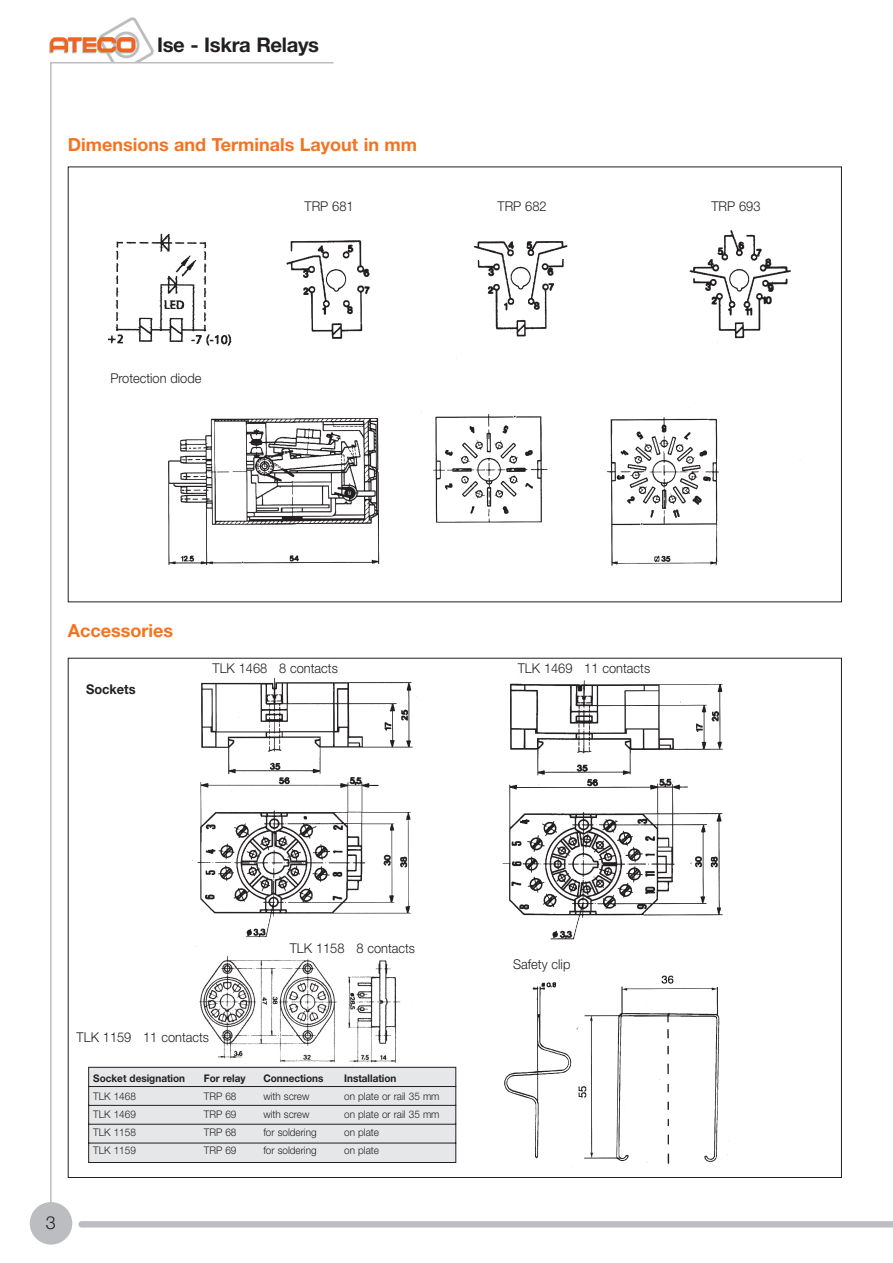
<style>
.page{position:relative;width:893px;height:1263px;background:#fff}
.page>*{position:absolute;margin:0;border:0;box-sizing:border-box;transform-origin:0 0}
.t1{font:700 20.25px "Helvetica Neue";letter-spacing:-.015em;color:#231f20}
.t2{font:700 18px "Helvetica Neue";color:#f47321}
.t3{font:300 18px "Helvetica Neue";color:#231f20}
.t4{font:300 13.5px "Helvetica Neue";color:#231f20;scale:.95 1}
.t5{font:700 13.5px "Helvetica Neue";color:#231f20;scale:.95 1}
.t6{font:300 10.5px "Helvetica Neue";color:#231f20;scale:.95 1}
.t7{font:700 10.5px "Helvetica Neue";color:#231f20;scale:.95 1}
</style>
<div class="page">
<svg style="left:78px;top:1221px;width:815px;height:7px;background:#c1c2c5"></svg>
<img style="left:49px;top:17px;width:105px;height:45px">
<hr style="left:50px;top:63px;width:2px;height:1170px;background:#bcbdc0">
<hr style="left:50px;top:62px;width:284px;height:1px;background:#bcbdc0">
<div style="left:30px;top:1202px;width:42px;height:43px;background:#bcbdc0;border-radius:50%"></div>
<img style="left:107px;top:230px;width:694px;height:336px">
<img style="left:164px;top:674px;width:565px;height:494px">
<svg style="left:88px;top:1067px;width:369px;height:96px;background:#d9d9db"></svg>
<h1 class="t1" style="left:157px;top:38px;width:163px">Ise - Iskra Relays</h1>
<h2 class="t2" style="left:68px;top:138px;width:351px">Dimensions and Terminals Layout in mm</h2>
<p class="t4" style="left:110px;top:373px;width:97px">Protection diode</p>
<p class="t4" style="left:305px;top:201px;width:53px">TRP 681</p>
<p class="t4" style="left:497px;top:201px;width:53px">TRP 682</p>
<p class="t4" style="left:711px;top:201px;width:53px">TRP 693</p>
<h2 class="t2" style="left:68px;top:624px;width:107px">Accessories</h2>
<p class="t5" style="left:86px;top:685px;width:54px">Sockets</p>
<p class="t4" style="left:213px;top:664px;width:133px">TLK 1468 8 contacts</p>
<p class="t4" style="left:518px;top:664px;width:141px">TLK 1469 11 contacts</p>
<p class="t4" style="left:290px;top:943px;width:133px">TLK 1158 8 contacts</p>
<p class="t4" style="left:77px;top:1032px;width:141px">TLK 1159 11 contacts</p>
<p class="t7" style="left:93px;top:1074px;width:98px">Socket designation</p>
<p class="t7" style="left:204px;top:1074px;width:46px">For relay</p>
<p class="t7" style="left:263px;top:1074px;width:65px">Connections</p>
<p class="t7" style="left:344px;top:1074px;width:57px">Installation</p>
<p class="t6" style="left:93px;top:1092px;width:46px">TLK 1468</p>
<p class="t6" style="left:204px;top:1092px;width:36px">TRP 68</p>
<p class="t6" style="left:263px;top:1092px;width:50px">with screw</p>
<p class="t6" style="left:344px;top:1092px;width:102px">on plate or rail 35 mm</p>
<p class="t6" style="left:93px;top:1110px;width:46px">TLK 1469</p>
<p class="t6" style="left:204px;top:1110px;width:36px">TRP 69</p>
<p class="t6" style="left:263px;top:1110px;width:50px">with screw</p>
<p class="t6" style="left:344px;top:1110px;width:102px">on plate or rail 35 mm</p>
<p class="t6" style="left:93px;top:1128px;width:46px">TLK 1158</p>
<p class="t6" style="left:204px;top:1128px;width:36px">TRP 68</p>
<p class="t6" style="left:263px;top:1128px;width:58px">for soldering</p>
<p class="t6" style="left:344px;top:1128px;width:38px">on plate</p>
<p class="t6" style="left:93px;top:1146px;width:46px">TLK 1159</p>
<p class="t6" style="left:204px;top:1146px;width:36px">TRP 69</p>
<p class="t6" style="left:263px;top:1146px;width:58px">for soldering</p>
<p class="t6" style="left:344px;top:1146px;width:38px">on plate</p>
<h2 class="t3" style="left:46px;top:1212px;width:12px">3</h2>
<p class="t4" style="left:513px;top:959px;width:62px">Safety clip</p>
</div>
